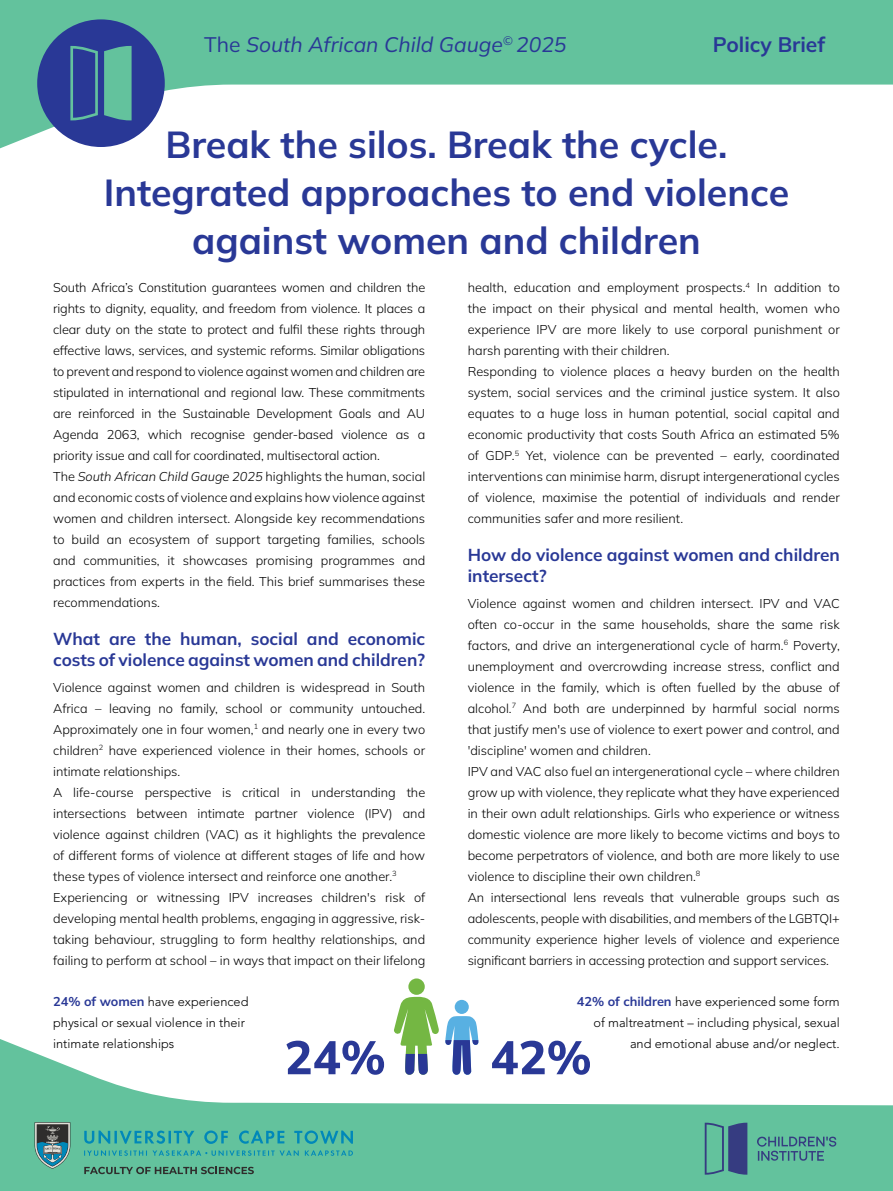
<style>
.page{position:relative;width:893px;height:1191px;background:#63c29d}
.page>*{position:absolute;margin:0;border:0;box-sizing:border-box;transform-origin:0 0}
.t1{font:700 37.5px/48px "Mulish";color:#293896;text-align:center}
.t2{font:italic 21px "Mulish";color:#293896}
.t3{font:700 21px "Mulish";color:#293896}
.t4{font:700 17.25px/21px "Mulish";color:#293896}
.t5{font:300 12.75px/21px "Mulish";color:#000}
.t6{font:300 12.75px/21px "Avenir LT Std";color:#000}
.s1{font-style:normal}
.s2{font-style:italic}
.s3{font-family:"Mulish";font-weight:700;color:#293896}
</style>
<div class="page">
<div style="left:0;top:85px;width:893px;height:1020px;background:#fff"></div>
<div style="left:37px;top:19px;width:128px;height:128px;background:#293896;border-radius:50%"></div>
<svg style="left:70px;top:46px;width:62px;height:74px"></svg>
<svg style="left:84px;top:1166px;width:170px;height:8px"></svg>
<svg style="left:84px;top:1150px;width:269px;height:6px"></svg>
<svg style="left:84px;top:1130px;width:269px;height:14px"></svg>
<svg style="left:35px;top:1122px;width:35px;height:46px;background:#5a7d80"></svg>
<svg style="left:705px;top:1122px;width:131px;height:52px"></svg>
<div style="left:408px;top:978px;width:17px;height:16px;background:#74b743;border-radius:50%"></div>
<svg style="left:394px;top:996px;width:85px;height:81px;background:#a8c6bc"></svg>
<svg style="left:286px;top:1040px;width:98px;height:34px;background:#9ea5cf"></svg>
<svg style="left:492px;top:1040px;width:98px;height:34px;background:#9ea5cf"></svg>
<h2 class="t2" style="left:204px;top:30px;width:364px"><span class="s1">The</span> South African Child Gauge<sup>©</sup> 2025</h2>
<h2 class="t3" style="left:713px;top:30px;width:114px">Policy Brief</h2>
<h1 class="t1" style="left:104px;top:120px;width:687px">Break the silos. Break the cycle.<br>Integrated approaches to end violence against women and children</h1>
<p class="t5" style="left:53px;top:277px;width:374px">South Africa’s Constitution guarantees women and children the rights to dignity, equality, and freedom from violence. It places a clear duty on the state to protect and fulfil these rights through effective laws, services, and systemic reforms. Similar obligations to prevent and respond to violence against women and children are stipulated in international and regional law. These commitments are reinforced in the Sustainable Development Goals and AU Agenda 2063, which recognise gender-based violence as a priority issue and call for coordinated, multisectoral action.<br>The <span class="s2">South African Child Gauge 2025</span> highlights the human, social and economic costs of violence and explains how violence against women and children intersect. Alongside key recommendations to build an ecosystem of support targeting families, schools and communities, it showcases promising programmes and practices from experts in the field. This brief summarises these recommendations.</p>
<h3 class="t4" style="left:53px;top:628px;width:374px">What are the human, social and economic costs of violence against women and children?</h3>
<p class="t5" style="left:53px;top:676px;width:374px">Violence against women and children is widespread in South Africa – leaving no family, school or community untouched.<br>Approximately one in four women,<sup>1</sup> and nearly one in every two children<sup>2</sup> have experienced violence in their homes, schools or intimate relationships.<br>A life-course perspective is critical in understanding the intersections between intimate partner violence (IPV) and violence against children (VAC) as it highlights the prevalence of different forms of violence at different stages of life and how these types of violence intersect and reinforce one another.<sup>3<br></sup>Experiencing or witnessing IPV increases children's risk of developing mental health problems, engaging in aggressive, risk&shy;taking behaviour, struggling to form healthy relationships, and failing to perform at school – in ways that impact on their lifelong</p>
<p class="t5" style="left:468px;top:277px;width:374px">health, education and employment prospects.<sup>4</sup> In addition to the impact on their physical and mental health, women who experience IPV are more likely to use corporal punishment or harsh parenting with their children.<br>Responding to violence places a heavy burden on the health system, social services and the criminal justice system. It also equates to a huge loss in human potential, social capital and economic productivity that costs South Africa an estimated 5% of GDP.<sup>5</sup> Yet, violence can be prevented – early, coordinated interventions can minimise harm, disrupt intergenerational cycles of violence, maximise the potential of individuals and render communities safer and more resilient.</p>
<h3 class="t4" style="left:468px;top:544px;width:374px">How do violence against women and children intersect?</h3>
<p class="t5" style="left:468px;top:592px;width:374px">Violence against women and children intersect. IPV and VAC often co-occur in the same households, share the same risk factors, and drive an intergenerational cycle of harm.<sup>6</sup> Poverty, unemployment and overcrowding increase stress, conflict and violence in the family, which is often fuelled by the abuse of alcohol.<sup>7</sup> And both are underpinned by harmful social norms that justify men's use of violence to exert power and control, and 'discipline' women and children.<br>IPV and VAC also fuel an intergenerational cycle – where children grow up with violence, they replicate what they have experienced in their own adult relationships. Girls who experience or witness domestic violence are more likely to become victims and boys to become perpetrators of violence, and both are more likely to use violence to discipline their own children.<sup>8<br></sup>An intersectional lens reveals that vulnerable groups such as adolescents, people with disabilities, and members of the LGBTQI+ community experience higher levels of violence and experience significant barriers in accessing protection and support services.</p>
<p class="t6" style="left:53px;top:991px;width:197px"><span class="s3">24% of women</span> have experienced physical or sexual violence in their intimate relationships</p>
<p class="t6" style="left:577px;top:991px;width:264px;text-align:right"><span class="s3">42% of children</span> have experienced some form of maltreatment – including physical, sexual and emotional abuse and/or neglect.</p>
</div>
